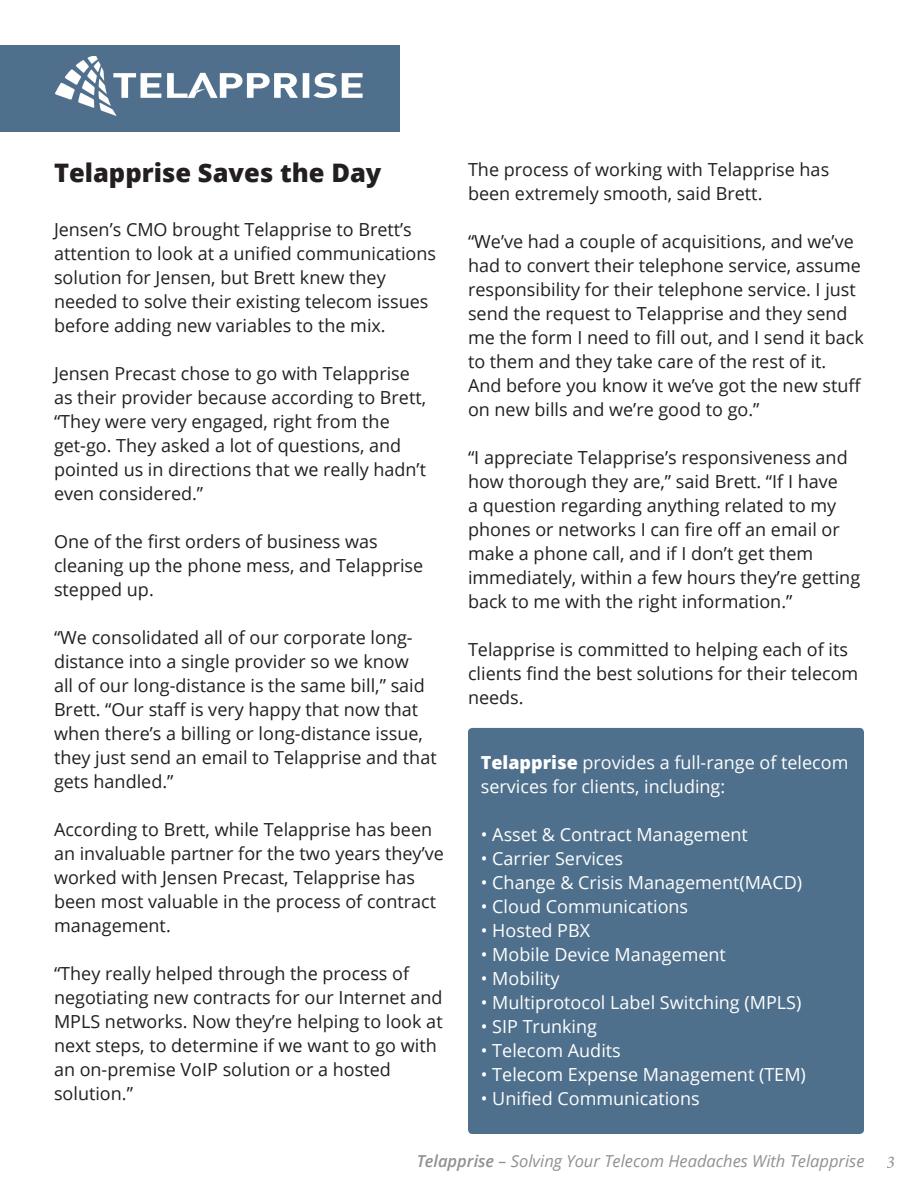
<style>
.page{position:relative;width:918px;height:1188px;background:#fff}
.page>*{position:absolute;margin:0;border:0;box-sizing:border-box;transform-origin:0 0}
.t1{font:800 25.5px "Open Sans";color:#231f20}
.t2{font:18px/24px "Open Sans";color:#231f20}
.t3{font:18px/24px "Open Sans";color:#fff}
.t4{font:italic 16.5px "Open Sans";color:#231f20}
.s1{font-weight:800}
.s2{font-weight:600}
.s3{font-family:"Minion Pro";font-size:18px}
</style>
<div class="page">
<div style="left:0;top:45px;width:400px;height:87px;background:#4f708c"></div>
<img style="left:55px;top:56px;width:308px;height:59px">
<div style="left:468px;top:728px;width:396px;height:406px;background:#4f708c;border-radius:4px"></div>
<p class="t1" style="left:54px;top:153px;width:329px">Telapprise Saves the Day</p>
<p class="t2" style="left:54px;top:217px;width:384px">Jensen’s CMO brought Telapprise to Brett’s attention to look at a unified communications solution for Jensen, but Brett knew they</p>
<p class="t2" style="left:54px;top:289px;width:376px">needed to solve their existing telecom issues before adding new variables to the mix.</p>
<p class="t2" style="left:54px;top:361px;width:374px">Jensen Precast chose to go with Telapprise as their provider because according to Brett, “They were very engaged, right from the</p>
<p class="t2" style="left:54px;top:433px;width:374px">get-go. They asked a lot of questions, and pointed us in directions that we really hadn’t even considered.”</p>
<p class="t2" style="left:54px;top:529px;width:325px">One of the first orders of business was</p>
<p class="t2" style="left:54px;top:553px;width:371px">cleaning up the phone mess, and Telapprise stepped up.</p>
<p class="t2" style="left:54px;top:625px;width:360px">“We consolidated all of our corporate long-</p>
<p class="t2" style="left:54px;top:649px;width:384px">distance into a single provider so we know<br>all of our long-distance is the same bill,” said Brett. “Our staff is very happy that now that when there’s a billing or long-distance issue, they just send an email to Telapprise and that gets handled.”</p>
<p class="t2" style="left:54px;top:817px;width:391px">According to Brett, while Telapprise has been an invaluable partner for the two years they’ve worked with Jensen Precast, Telapprise has been most valuable in the process of contract management.</p>
<p class="t2" style="left:54px;top:961px;width:390px">“They really helped through the process of negotiating new contracts for our Internet and MPLS networks. Now they’re helping to look at next steps, to determine if we want to go with an on-premise VoIP solution or a hosted</p>
<p class="t2" style="left:54px;top:1081px;width:80px">solution.”</p>
<p class="t2" style="left:468px;top:157px;width:363px">The process of working with Telapprise has been extremely smooth, said Brett.</p>
<p class="t2" style="left:468px;top:229px;width:397px">“We’ve had a couple of acquisitions, and we’ve had to convert their telephone service, assume responsibility for their telephone service. I just send the request to Telapprise and they send me the form I need to fill out, and I send it back to them and they take care of the rest of it.<br>And before you know it we’ve got the new stuff on new bills and we’re good to go.”</p>
<p class="t2" style="left:468px;top:445px;width:381px">“I appreciate Telapprise’s responsiveness and how thorough they are,” said Brett. “If I have a question regarding anything related to my phones or networks I can fire off an email or make a phone call, and if I don’t get them</p>
<p class="t2" style="left:468px;top:565px;width:394px">immediately, within a few hours they’re getting back to me with the right information.”</p>
<p class="t2" style="left:468px;top:637px;width:392px">Telapprise is committed to helping each of its clients find the best solutions for their telecom needs.</p>
<p class="t3" style="left:481px;top:750px;width:369px"><span class="s1">Telapprise</span> provides a full-range of telecom services for clients, including:</p>
<p class="t3" style="left:481px;top:822px;width:269px">• Asset &amp; Contract Management</p>
<p class="t3" style="left:481px;top:846px;width:144px">• Carrier Services</p>
<p class="t3" style="left:481px;top:870px;width:323px">• Change &amp; Crisis Management(MACD)</p>
<p class="t3" style="left:481px;top:894px;width:209px">• Cloud Communications</p>
<p class="t3" style="left:481px;top:918px;width:111px">• Hosted PBX</p>
<p class="t3" style="left:481px;top:942px;width:247px">• Mobile Device Management</p>
<p class="t3" style="left:481px;top:966px;width:80px">• Mobility</p>
<p class="t3" style="left:481px;top:990px;width:322px">• Multiprotocol Label Switching (MPLS)</p>
<p class="t3" style="left:481px;top:1014px;width:118px">• SIP Trunking</p>
<p class="t3" style="left:481px;top:1038px;width:141px">• Telecom Audits</p>
<p class="t3" style="left:481px;top:1062px;width:327px">• Telecom Expense Management (TEM)</p>
<p class="t3" style="left:481px;top:1086px;width:220px">• Unified Communications</p>
<p class="t4" style="left:416px;top:1150px;width:481px"><span class="s2">Telapprise</span> – Solving Your Telecom Headaches With Telapprise <span class="s3">3</span></p>
</div>
